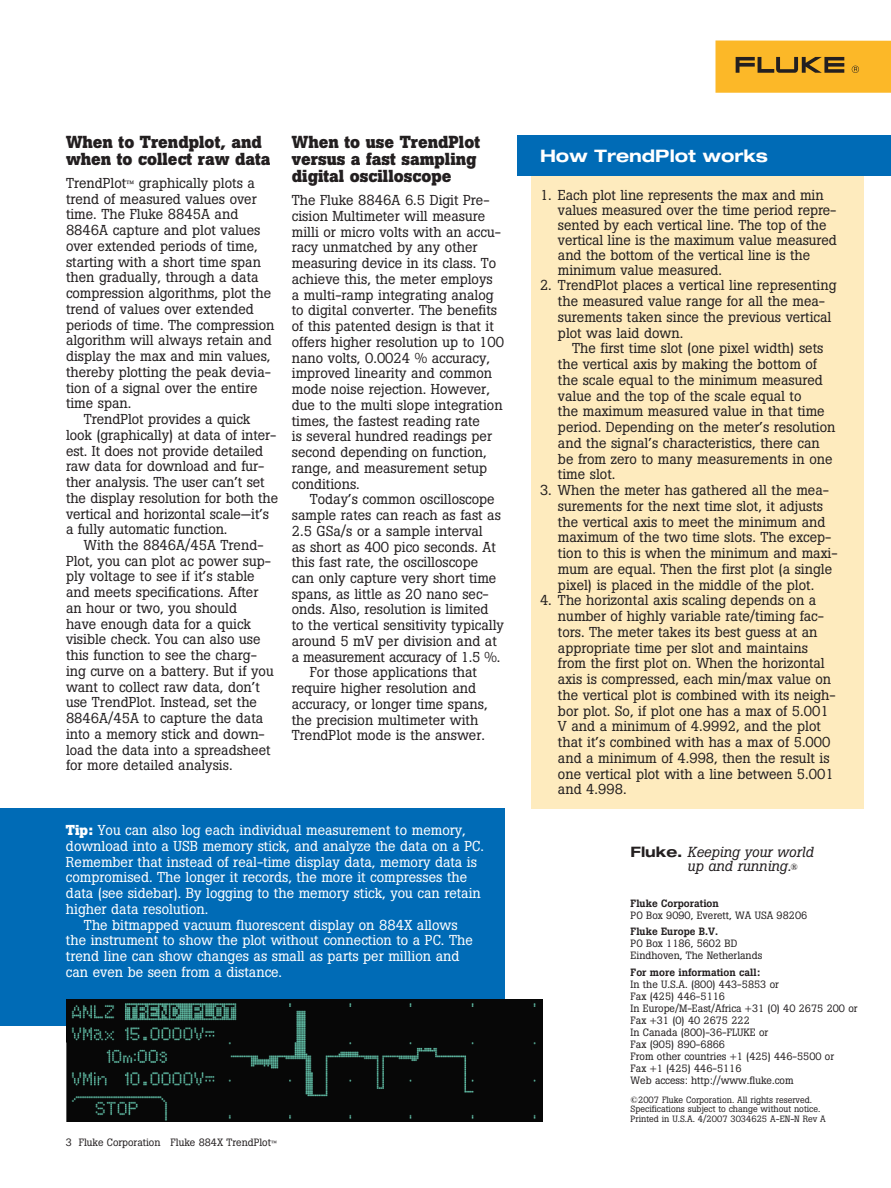
<style>
.page{position:relative;width:891px;height:1188px;background:#fff}
.page>*{position:absolute;margin:0;border:0;box-sizing:border-box;transform-origin:0 0}
.t1{font:700 17.25px/17.2px "Boton";color:#231f20}
.t2{font:700 expanded 17.25px "Helvetica Neue";color:#fff}
.t3{font:italic 14.4px/14.4px "Boton";color:#231f20}
.t4{font:14.25px/15.8px "Boton";color:#231f20}
.t5{font:14.25px "Boton";color:#fff}
.t6{font:14.25px "Boton";letter-spacing:-.02em;color:#231f20}
.t7{font:10.5px/12px "Boton";color:#231f20}
.t8{font:500 10.5px "Boton";color:#231f20}
.t9{font:9px/9.8px "Boton";color:#231f20}
.s1{font-size:10.5px}
.s2{font-weight:700}
.s3{font-size:7.5px}
.s4{font-family:"Helvetica Neue";font-weight:700;font-style:normal;font-stretch:expanded}
.s5{font-style:normal;font-size:9px}
</style>
<div class="page">
<div style="left:0;top:808px;width:504px;height:218px;background:#006bb6"></div>
<div style="left:716px;top:40px;width:175px;height:53px;background:#fcb828"></div>
<svg style="left:736px;top:57px;width:108px;height:16px"></svg>
<svg style="left:852px;top:66px;width:7px;height:7px"></svg>
<img style="left:66px;top:999px;width:477px;height:123px">
<div style="left:532px;top:164px;width:332px;height:645px;background:#feebbe"></div>
<div style="left:518px;top:135px;width:373px;height:41px;background:#006bb6"></div>
<p class="t1" style="left:66px;top:133px;width:206px">When to Trendplot, and when to collect raw data</p>
<p class="t4" style="left:66px;top:175px;width:190px">TrendPlot<span class="s1">™</span> graphically plots a</p>
<p class="t4" style="left:66px;top:191px;width:192px">trend of measured values over</p>
<p class="t4" style="left:66px;top:206px;width:174px">time. The Fluke 8845A and</p>
<p class="t4" style="left:66px;top:222px;width:196px">8846A capture and plot values</p>
<p class="t4" style="left:66px;top:238px;width:193px">over extended periods of time,</p>
<p class="t4" style="left:66px;top:254px;width:197px">starting with a short time span</p>
<p class="t4" style="left:66px;top:269px;width:194px">then gradually, through a data</p>
<p class="t4" style="left:66px;top:285px;width:207px">compression algorithms, plot the</p>
<p class="t4" style="left:66px;top:301px;width:189px">trend of values over extended</p>
<p class="t4" style="left:66px;top:317px;width:210px">periods of time. The compression</p>
<p class="t4" style="left:66px;top:332px;width:207px">algorithm will always retain and</p>
<p class="t4" style="left:66px;top:348px;width:206px">display the max and min values,</p>
<p class="t4" style="left:66px;top:364px;width:207px">thereby plotting the peak devia-</p>
<p class="t4" style="left:66px;top:380px;width:193px">tion of a signal over the entire</p>
<p class="t4" style="left:66px;top:395px;width:67px">time span.</p>
<p class="t4" style="left:84px;top:411px;width:168px">TrendPlot provides a quick</p>
<p class="t4" style="left:66px;top:427px;width:212px">look (graphically) at data of inter-</p>
<p class="t4" style="left:66px;top:443px;width:199px">est. It does not provide detailed</p>
<p class="t4" style="left:66px;top:458px;width:200px">raw data for download and fur-</p>
<p class="t4" style="left:66px;top:474px;width:200px">ther analysis. The user can’t set</p>
<p class="t4" style="left:66px;top:490px;width:214px">the display resolution for both the</p>
<p class="t4" style="left:66px;top:506px;width:205px">vertical and horizontal scale—it’s</p>
<p class="t4" style="left:66px;top:521px;width:163px">a fully automatic function.</p>
<p class="t4" style="left:84px;top:537px;width:181px">With the 8846A/45A Trend-</p>
<p class="t4" style="left:66px;top:553px;width:206px">Plot, you can plot ac power sup-</p>
<p class="t4" style="left:66px;top:569px;width:190px">ply voltage to see if it’s stable</p>
<p class="t4" style="left:66px;top:584px;width:194px">and meets specifications. After</p>
<p class="t4" style="left:66px;top:600px;width:173px">an hour or two, you should</p>
<p class="t4" style="left:66px;top:616px;width:186px">have enough data for a quick</p>
<p class="t4" style="left:66px;top:632px;width:196px">visible check. You can also use</p>
<p class="t4" style="left:66px;top:647px;width:192px">this function to see the charg-</p>
<p class="t4" style="left:66px;top:663px;width:209px">ing curve on a battery. But if you</p>
<p class="t4" style="left:66px;top:679px;width:195px">want to collect raw data, don’t</p>
<p class="t4" style="left:66px;top:695px;width:193px">use TrendPlot. Instead, set the</p>
<p class="t4" style="left:66px;top:710px;width:199px">8846A/45A to capture the data</p>
<p class="t4" style="left:66px;top:726px;width:200px">into a memory stick and down-</p>
<p class="t4" style="left:66px;top:742px;width:206px">load the data into a spreadsheet</p>
<p class="t4" style="left:66px;top:758px;width:168px">for more detailed analysis.</p>
<p class="t1" style="left:292px;top:133px;width:190px">When to use TrendPlot versus a fast sampling digital oscilloscope</p>
<p class="t4" style="left:292px;top:192px;width:214px">The Fluke 8846A 6.5 Digit Pre&shy;cision Multimeter will measure milli or micro volts with an accu&shy;racy unmatched by any other measuring device in its class. To achieve this, the meter employs<br>a multi-ramp integrating analog to digital converter. The benefits of this patented design is that it offers higher resolution up to 100 nano volts, 0.0024 % accuracy, improved linearity and common mode noise rejection. However, due to the multi slope integration times, the fastest reading rate<br>is several hundred readings per second depending on function, range, and measurement setup conditions.</p>
<p class="t4" style="left:310px;top:491px;width:186px">Today’s common oscilloscope</p>
<p class="t4" style="left:292px;top:507px;width:211px">sample rates can reach as fast as</p>
<p class="t4" style="left:292px;top:523px;width:192px">2.5 GSa/s or a sample interval</p>
<p class="t4" style="left:292px;top:539px;width:206px">as short as 400 pico seconds. At</p>
<p class="t4" style="left:292px;top:554px;width:188px">this fast rate, the oscilloscope</p>
<p class="t4" style="left:292px;top:570px;width:206px">can only capture very short time</p>
<p class="t4" style="left:292px;top:586px;width:198px">spans, as little as 20 nano sec-</p>
<p class="t4" style="left:292px;top:602px;width:198px">onds. Also, resolution is limited</p>
<p class="t4" style="left:292px;top:617px;width:214px">to the vertical sensitivity typically</p>
<p class="t4" style="left:292px;top:633px;width:206px">around 5 mV per division and at</p>
<p class="t6" style="left:292px;top:648px;width:210px">a measurement accuracy of 1.5 %.</p>
<p class="t4" style="left:310px;top:665px;width:169px">For those applications that</p>
<p class="t4" style="left:292px;top:680px;width:186px">require higher resolution and</p>
<p class="t4" style="left:292px;top:696px;width:197px">accuracy, or longer time spans,</p>
<p class="t4" style="left:292px;top:712px;width:188px">the precision multimeter with</p>
<p class="t4" style="left:292px;top:728px;width:195px">TrendPlot mode is the answer.</p>
<p class="t5" style="left:66px;top:822px;width:401px"><span class="s2">Tip:</span> You can also log each individual measurement to memory,</p>
<p class="t5" style="left:66px;top:837px;width:419px">download into a USB memory stick, and analyze the data on a PC.</p>
<p class="t5" style="left:66px;top:853px;width:413px">Remember that instead of real-time display data, memory data is</p>
<p class="t5" style="left:66px;top:869px;width:403px">compromised. The longer it records, the more it compresses the</p>
<p class="t5" style="left:66px;top:885px;width:416px">data (see sidebar). By logging to the memory stick, you can retain</p>
<p class="t5" style="left:66px;top:900px;width:144px">higher data resolution.</p>
<p class="t5" style="left:84px;top:916px;width:375px">The bitmapped vacuum fluorescent display on 884X allows</p>
<p class="t5" style="left:66px;top:932px;width:408px">the instrument to show the plot without connection to a PC. The</p>
<p class="t5" style="left:66px;top:948px;width:395px">trend line can show changes as small as parts per million and</p>
<p class="t5" style="left:66px;top:963px;width:218px">can even be seen from a distance.</p>
<p class="t7" style="left:66px;top:1137px;width:212px">3 Fluke Corporation Fluke 884X TrendPlot<span class="s3">™</span></p>
<p class="t2" style="left:540px;top:145px;width:230px">How TrendPlot works</p>
<p class="t4" style="left:558px;top:187px;width:280px;line-height:15px;text-indent:-18px">1. Each plot line represents the max and min values measured over the time period repre&shy;sented by each vertical line. The top of the vertical line is the maximum value measured and the bottom of the vertical line is the minimum value measured.</p>
<p class="t4" style="left:558px;top:278px;width:280px;text-indent:-18px">2. TrendPlot places a vertical line representing the measured value range for all the mea&shy;surements taken since the previous vertical plot was laid down.</p>
<p class="t4" style="left:558px;top:341px;width:279px;text-indent:14px">The first time slot (one pixel width) sets the vertical axis by making the bottom of the scale equal to the minimum measured value and the top of the scale equal to<br>the maximum measured value in that time period. Depending on the meter’s resolution and the signal’s characteristics, there can be from zero to many measurements in one time slot.</p>
<p class="t4" style="left:558px;top:482px;width:281px;text-indent:-18px">3. When the meter has gathered all the mea&shy;surements for the next time slot, it adjusts the vertical axis to meet the minimum and maximum of the two time slots. The excep&shy;tion to this is when the minimum and maxi&shy;mum are equal. Then the first plot (a single pixel) is placed in the middle of the plot.</p>
<p class="t4" style="left:558px;top:593px;width:279px;text-indent:-18px">4. The horizontal axis scaling depends on a number of highly variable rate/timing fac&shy;tors. The meter takes its best guess at an appropriate time per slot and maintains from the first plot on. When the horizontal axis is compressed, each min/max value on the vertical plot is combined with its neigh&shy;bor plot. So, if plot one has a max of 5.001<br>V and a minimum of 4.9992, and the plot that it’s combined with has a max of 5.000 and a minimum of 4.998, then the result is one vertical plot with a line between 5.001 and 4.998.</p>
<p class="t3" style="left:688px;top:845px;width:127px;text-indent:-57px"><span class="s4">Fluke.</span> Keeping your world up and running.<span class="s5">®</span></p>
<p class="t8" style="left:631px;top:897px;width:90px">Fluke Corporation</p>
<p class="t7" style="left:631px;top:909px;width:178px">PO Box 9090, Everett, WA USA 98206</p>
<p class="t8" style="left:631px;top:925px;width:89px">Fluke Europe B.V.</p>
<p class="t7" style="left:631px;top:938px;width:133px">PO Box 1186, 5602 BD<br>Eindhoven, The Netherlands</p>
<p class="t8" style="left:631px;top:966px;width:131px">For more information call:</p>
<p class="t7" style="left:631px;top:978px;width:228px">In the U.S.A. (800) 443-5853 or<br>Fax (425) 446-5116<br>In Europe/M-East/Africa +31 (0) 40 2675 200 or<br>Fax +31 (0) 40 2675 222<br>In Canada (800)-36-FLUKE or<br>Fax (905) 890-6866<br>From other countries +1 (425) 446-5500 or<br>Fax +1 (425) 446-5116<br>Web access: http://www.fluke.com</p>
<p class="t9" style="left:631px;top:1095px;width:197px">©2007 Fluke Corporation. All rights reserved.<br>Specifications subject to change without notice.<br>Printed in U.S.A. 4/2007 3034625 A-EN-N Rev A</p>
</div>
